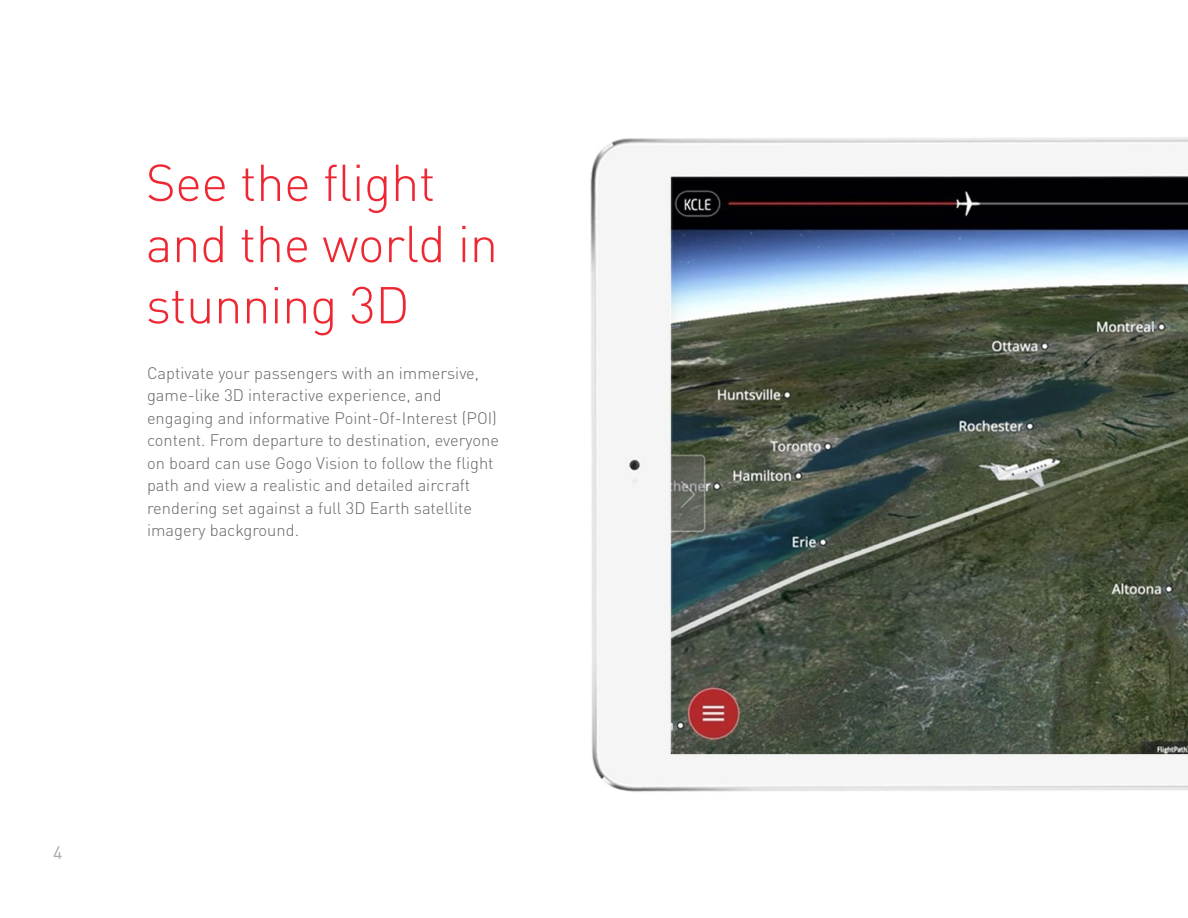
<style>
.page{position:relative;width:1188px;height:918px;background:#fff}
.page>*{position:absolute;margin:0;border:0;box-sizing:border-box;transform-origin:0 0}
.t1{font:300 51px/61.2px "DIN Pro";letter-spacing:-.01em;color:#ee2833}
.t2{font:18px "DIN Pro";color:#a8a9ad}
.t3{font:300 16.5px/22.5px "DIN Pro";color:#656568}
</style>
<div class="page">
<img style="left:590px;top:137px;width:598px;height:655px">
<p class="t1" style="left:146px;top:148px;width:354px">See the flight and the world in stunning 3D</p>
<p class="t3" style="left:147px;top:360px;width:353px">Captivate your passengers with an immersive, game-like 3D interactive experience, and engaging and informative Point-Of-Interest (POI) content. From departure to destination, everyone on board can use Gogo Vision to follow the flight path and view a realistic and detailed aircraft rendering set against a full 3D Earth satellite imagery background.</p>
<p class="t2" style="left:53px;top:838px;width:11px">4</p>
</div>
